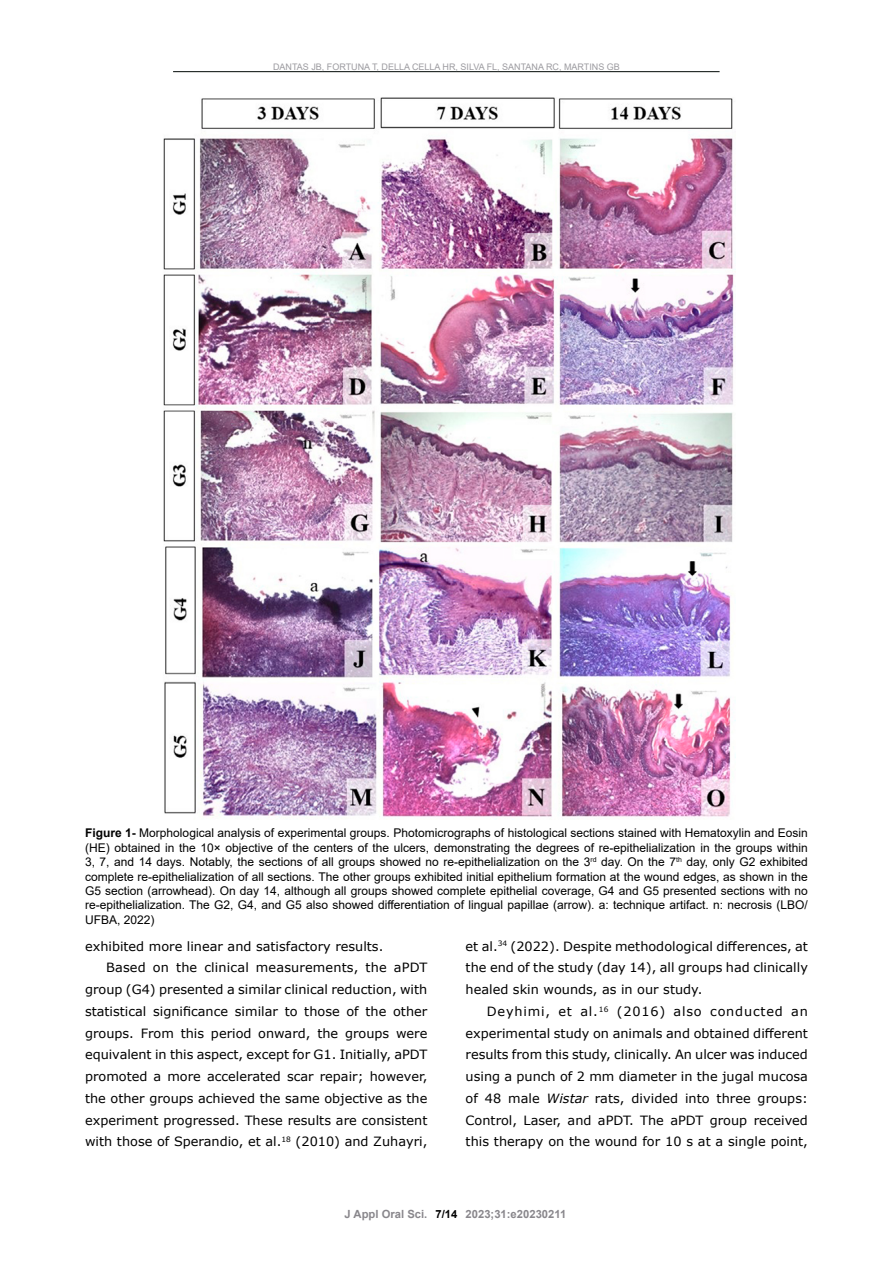
<style>
.page{position:relative;width:893px;height:1263px;background:#fff}
.page>*{position:absolute;margin:0;border:0;box-sizing:border-box;transform-origin:0 0}
.t1{font:12.75px/21.8px "Verdana";color:#000;text-align:justify}
.t2{font:12px/14.4px "Arial";color:#000;text-align:justify}
.t3{font:700 11.25px "Arial";color:#89878c}
.t4{font:9px "Arial";color:#9c9ba0}
.s1{font-weight:700}
.s2{font-style:italic}
.s3{color:#000}
</style>
<div class="page">
<hr style="left:173px;top:71px;width:547px;height:1px;background:#000805">
<img style="left:163px;top:97px;width:572px;height:721px">
<p class="t4" style="left:273px;top:60px;width:348px">DANTAS JB, FORTUNA T, DELLA CELLA HR, SILVA FL, SANTANA RC, MARTINS GB</p>
<p class="t2" style="left:85px;top:826px;width:724px"><span class="s1">Figure 1-</span> Morphological analysis of experimental groups. Photomicrographs of histological sections stained with Hematoxylin and Eosin (HE) obtained in the 10× objective of the centers of the ulcers, demonstrating the degrees of re-epithelialization in the groups within 3, 7, and 14 days. Notably, the sections of all groups showed no re-epithelialization on the 3<sup>rd</sup> day. On the 7<sup>th</sup> day, only G2 exhibited complete re-epithelialization of all sections. The other groups exhibited initial epithelium formation at the wound edges, as shown in the G5 section (arrowhead). On day 14, although all groups showed complete epithelial coverage, G4 and G5 presented sections with no re-epithelialization. The G2, G4, and G5 also showed differentiation of lingual papillae (arrow). a: technique artifact. n: necrosis (LBO/ UFBA, 2022)</p>
<p class="t1" style="left:85px;top:935px;width:300px">exhibited more linear and satisfactory results.</p>
<p class="t1" style="left:106px;top:957px;width:323px">Based on the clinical measurements, the aPDT</p>
<p class="t1" style="left:85px;top:978px;width:344px">group (G4) presented a similar clinical reduction, with</p>
<p class="t1" style="left:85px;top:1000px;width:344px">statistical significance similar to those of the other</p>
<p class="t1" style="left:85px;top:1022px;width:344px">groups. From this period onward, the groups were</p>
<p class="t1" style="left:85px;top:1044px;width:344px">equivalent in this aspect, except for G1. Initially, aPDT</p>
<p class="t1" style="left:85px;top:1065px;width:344px">promoted a more accelerated scar repair; however,</p>
<p class="t1" style="left:85px;top:1087px;width:344px">the other groups achieved the same objective as the</p>
<p class="t1" style="left:85px;top:1109px;width:344px">experiment progressed. These results are consistent</p>
<p class="t1" style="left:85px;top:1131px;width:344px">with those of Sperandio, et al.<sup>18</sup> (2010) and Zuhayri,</p>
<p class="t1" style="left:466px;top:935px;width:344px">et al.<sup>34</sup> (2022). Despite methodological differences, at the end of the study (day 14), all groups had clinically healed skin wounds, as in our study.</p>
<p class="t1" style="left:466px;top:1000px;width:344px;text-indent:21px">Deyhimi, et al.<sup>16</sup> (2016) also conducted an experimental study on animals and obtained different results from this study, clinically. An ulcer was induced using a punch of 2 mm diameter in the jugal mucosa of 48 male <span class="s2">Wistar</span> rats, divided into three groups:<br>Control, Laser, and aPDT. The aPDT group received this therapy on the wound for 10 s at a single point,</p>
<p class="t3" style="left:345px;top:1206px;width:223px">J Appl Oral Sci. <span class="s3">7/14</span> 2023;31:e20230211</p>
</div>
